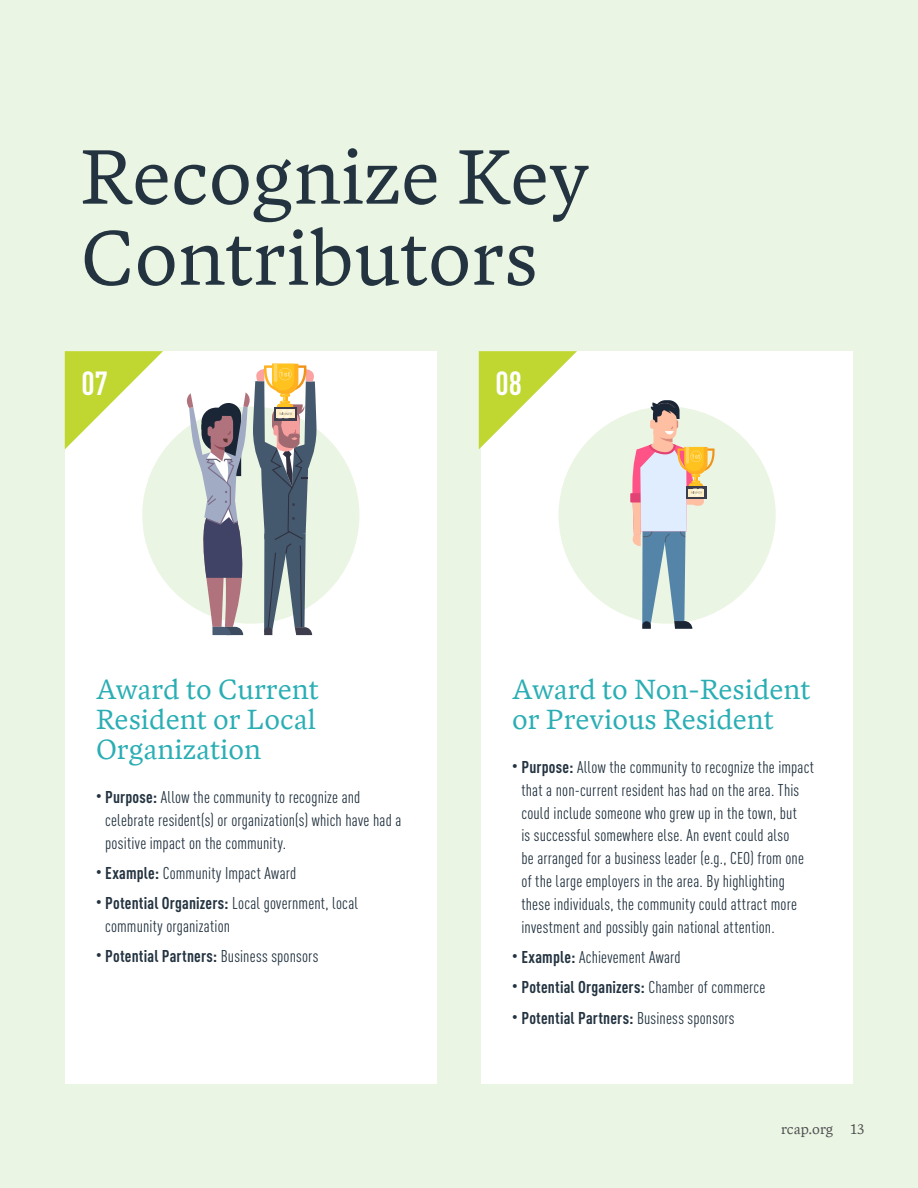
<style>
.page{position:relative;width:918px;height:1188px;background:#ebf5e3}
.page>*{position:absolute;margin:0;border:0;box-sizing:border-box;transform-origin:0 0}
.t1{font:83.25px/81px "Blanco";color:#233340}
.t2{font:700 condensed 33px "DINOT";color:#fff}
.t3{font:30px/30px "Blanco";color:#2aaeb4;text-align:justify}
.t4{font:condensed 16.8px/22.8px "DINOT";letter-spacing:.01em;color:#233340}
.t5{font:700 condensed 16.8px "DINOT";letter-spacing:.01em;color:#233340}
.t6{font:15px "Blanco";color:#4d4d4f}
.s1{font-weight:700}
.s2{font-weight:400}
</style>
<div class="page">
<div style="left:65px;top:351px;width:372px;height:733px;background:#fff"></div>
<div style="left:481px;top:351px;width:372px;height:733px;background:#fff"></div>
<div style="left:142px;top:406px;width:217px;height:218px;background:#ebf5e3;border-radius:50%"></div>
<div style="left:559px;top:406px;width:217px;height:218px;background:#ebf5e3;border-radius:50%"></div>
<svg style="left:65px;top:351px;width:98px;height:98px"></svg>
<svg style="left:479px;top:351px;width:98px;height:98px"></svg>
<svg style="left:630px;top:400px;width:85px;height:229px"></svg>
<svg style="left:183px;top:364px;width:134px;height:271px"></svg>
<h1 class="t1" style="left:81px;top:129px;width:510px">Recognize Key<br>Contributors</h1>
<h2 class="t2" style="left:81px;top:363px;width:28px">07</h2>
<h2 class="t2" style="left:495px;top:363px;width:28px">08</h2>
<h3 class="t3" style="left:96px;top:671px;width:224px">Award to Current Resident or Local Organization</h3>
<p class="t4" style="left:105px;top:786px;width:298px;text-indent:-9px"><sup>•</sup> <span class="s1">Purpose:</span> Allow the community to recognize and celebrate resident(s) or organization(s) which have had a positive impact on the community.</p>
<p class="t4" style="left:96px;top:862px;width:202px"><sup>•</sup> <span class="s1">Example:</span> Community Impact Award</p>
<p class="t4" style="left:105px;top:892px;width:254px;text-indent:-9px"><sup>•</sup> <span class="s1">Potential Organizers:</span> Local government, local community organization</p>
<p class="t5" style="left:96px;top:946px;width:224px"><sup>•</sup> Potential Partners: <span class="s2">Business sponsors</span></p>
<h3 class="t3" style="left:512px;top:671px;width:300px">Award to Non-Resident or Previous Resident</h3>
<p class="t4" style="left:521px;top:756px;width:294px;text-indent:-9px"><sup>•</sup> <span class="s1">Purpose:</span> Allow the community to recognize the impact that a non-current resident has had on the area. This could include someone who grew up in the town, but<br>is successful somewhere else. An event could also<br>be arranged for a business leader (e.g., CEO) from one of the large employers in the area. By highlighting these individuals, the community could attract more investment and possibly gain national attention.</p>
<p class="t4" style="left:512px;top:946px;width:170px"><sup>•</sup> <span class="s1">Example:</span> Achievement Award</p>
<p class="t5" style="left:512px;top:977px;width:255px"><sup>•</sup> Potential Organizers: <span class="s2">Chamber of commerce</span></p>
<p class="t5" style="left:512px;top:1007px;width:224px"><sup>•</sup> Potential Partners: <span class="s2">Business sponsors</span></p>
<p class="t6" style="left:781px;top:1118px;width:85px">rcap.org 13</p>
</div>
